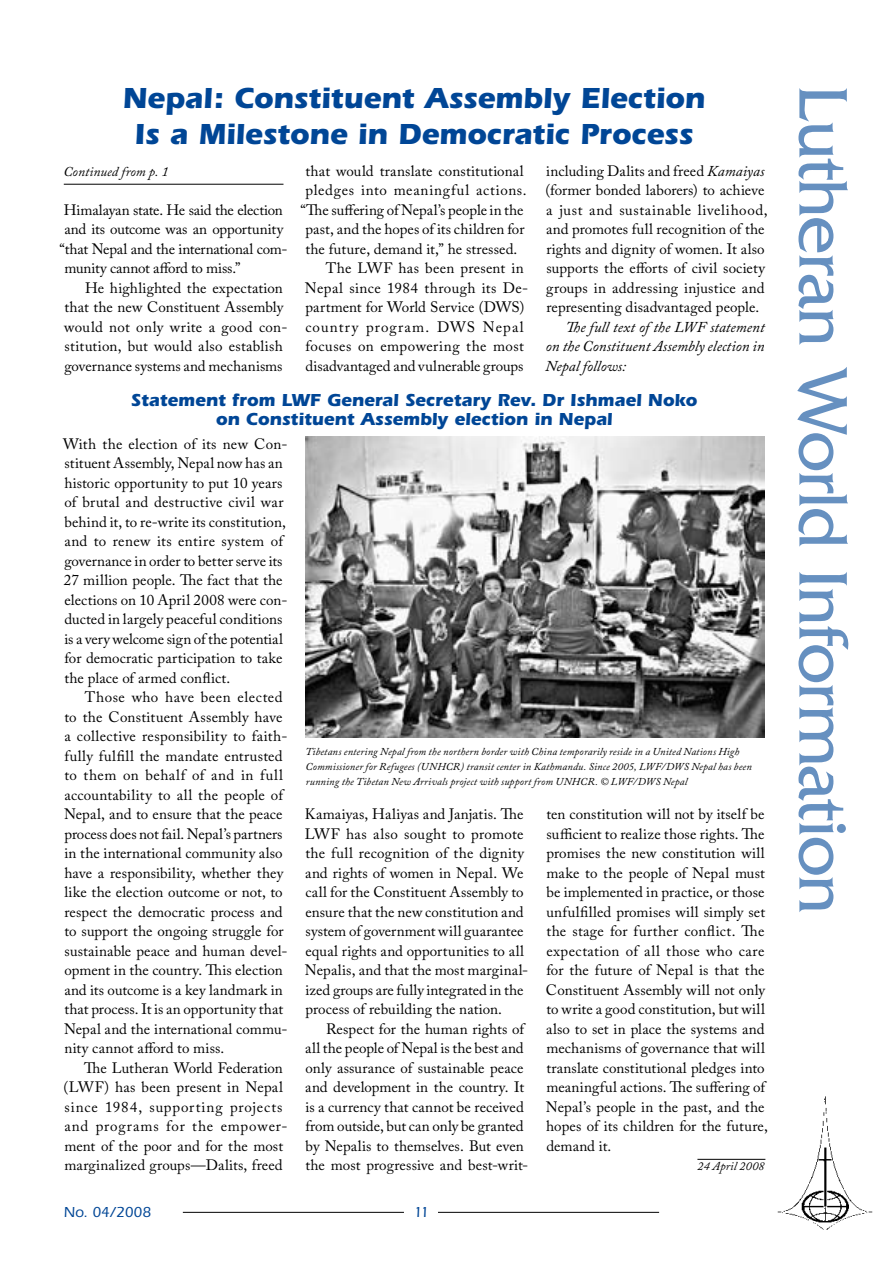
<style>
.page{position:relative;width:893px;height:1263px;background:#fff}
.page>*{position:absolute;margin:0;border:0;box-sizing:border-box;transform-origin:0 0}
.t1{font:72px "Friz Quadrata";letter-spacing:-.02em;color:#6690c0}
.t2{font:700 30px/36px "Itc Eras";letter-spacing:-.005em;color:#004696;text-align:center}
.t3{font:700 18px/19.5px "Itc Eras";color:#004696;text-align:center}
.t4{font:15px/19.5px "Adobe Caslon Pro";letter-spacing:.005em;color:#000}
.t5{font:italic 15px/19.5px "Adobe Caslon Pro";letter-spacing:.005em;color:#000;text-align:justify}
.t6{font:15px "Adobe Caslon Pro";letter-spacing:-.015em;color:#000}
.t7{font:15px "Adobe Caslon Pro";letter-spacing:.045em;color:#000}
.t8{font:15px "Adobe Caslon Pro";letter-spacing:.03em;color:#000}
.t9{font:15px "Adobe Caslon Pro";letter-spacing:.025em;color:#000}
.t10{font:15px "Adobe Caslon Pro";letter-spacing:.035em;color:#000}
.t11{font:15px "Adobe Caslon Pro";letter-spacing:.075em;color:#000}
.t12{font:500 15px "Itc Eras";color:#004696}
.t13{font:italic 13.5px "Adobe Caslon Pro";letter-spacing:.005em;color:#000}
.t14{font:italic 12px "Adobe Caslon Pro";letter-spacing:.02em;color:#000}
.t15{font:italic 10.5px/15px "Adobe Caslon Pro";letter-spacing:.015em;color:#000}
.s1{font-style:italic}
</style>
<div class="page">
<hr style="left:183px;top:1212px;width:221px;height:1px;background:#000">
<hr style="left:438px;top:1212px;width:221px;height:1px;background:#000">
<img style="left:777px;top:1096px;width:96px;height:134px">
<hr style="left:697px;top:1159px;width:68px;height:1px;background:#000">
<hr style="left:64px;top:184px;width:219px;height:1px;background:#000">
<img style="left:305px;top:437px;width:460px;height:301px">
<h2 class="t2" style="left:122px;top:80px;width:584px">Nepal: Constituent Assembly Election<br>Is a Milestone in Democratic Process</h2>
<p class="t13" style="left:63px;top:163px;width:107px">Continued from p. 1</p>
<p class="t4" style="left:546px;top:161px;width:224px">including Dalits and freed <span class="s1">Kamaiyas </span>(former bonded laborers) to achieve a just and sustainable livelihood, and promotes full recognition of the rights and dignity of women. It also supports the efforts of civil society groups in addressing injustice and representing disadvantaged people.</p>
<p class="t5" style="left:545px;top:317px;width:221px;text-indent:20px">The full text of the LWF statement on the Constituent Assembly election in Nepal follows:</p>
<p class="t3" style="left:131px;top:390px;width:568px">Statement from LWF General Secretary Rev. Dr Ishmael Noko on Constituent Assembly election in Nepal</p>
<p class="t4" style="left:63px;top:434px;width:226px">With the election of its new Con&shy;stituent Assembly, Nepal now has an historic opportunity to put 10 years of brutal and destructive civil war behind it, to re-write its constitution, and to renew its entire system of governance in order to better serve its 27 million people. The fact that the elections on 10 April 2008 were con&shy;ducted in largely peaceful conditions is a very welcome sign of the potential for democratic participation to take the place of armed conflict.</p>
<p class="t4" style="left:64px;top:687px;width:225px;text-indent:21px">Those who have been elected to the Constituent Assembly have a collective responsibility to faith&shy;fully fulfill the mandate entrusted to them on behalf of and in full accountability to all the people of Nepal, and to ensure that the peace process does not fail. Nepal’s partners in the international community also have a responsibility, whether they like the election outcome or not, to respect the democratic process and to support the ongoing struggle for sustainable peace and human devel&shy;opment in the country. This election and its outcome is a key landmark in that process. It is an opportunity that Nepal and the international commu&shy;nity cannot afford to miss.</p>
<p class="t4" style="left:64px;top:1058px;width:225px;text-indent:20px">The Lutheran World Federation (LWF) has been present in Nepal since 1984, supporting projects and programs for the empower&shy;ment of the poor and for the most marginalized groups—Dalits, freed</p>
<p class="t4" style="left:305px;top:161px;width:220px">that would translate constitutional</p>
<p class="t7" style="left:306px;top:181px;width:223px">pledges into meaningful actions.</p>
<p class="t4" style="left:300px;top:200px;width:225px">“The suffering of Nepal’s people in the</p>
<p class="t4" style="left:306px;top:219px;width:220px">past, and the hopes of its children for</p>
<p class="t4" style="left:305px;top:239px;width:214px">the future, demand it,” he stressed.</p>
<p class="t4" style="left:326px;top:258px;width:200px">The LWF has been present in</p>
<p class="t8" style="left:305px;top:279px;width:225px">Nepal since 1984 through its De-</p>
<p class="t4" style="left:306px;top:297px;width:221px">partment for World Service (DWS)</p>
<p class="t11" style="left:305px;top:318px;width:220px">country program. DWS Nepal</p>
<p class="t10" style="left:305px;top:337px;width:220px">focuses on empowering the most</p>
<p class="t4" style="left:305px;top:356px;width:220px">disadvantaged and vulnerable groups</p>
<p class="t6" style="left:64px;top:201px;width:221px">Himalayan state. He said the election</p>
<p class="t4" style="left:64px;top:219px;width:220px">and its outcome was an opportunity</p>
<p class="t6" style="left:59px;top:240px;width:229px">“that Nepal and the international com-</p>
<p class="t4" style="left:64px;top:258px;width:178px">munity cannot afford to miss.”</p>
<p class="t4" style="left:85px;top:278px;width:199px">He highlighted the expectation</p>
<p class="t4" style="left:64px;top:297px;width:220px">that the new Constituent Assembly</p>
<p class="t9" style="left:64px;top:318px;width:225px">would not only write a good con-</p>
<p class="t4" style="left:65px;top:336px;width:220px">stitution, but would also establish</p>
<p class="t4" style="left:64px;top:356px;width:220px">governance systems and mechanisms</p>
<p class="t15" style="left:305px;top:744px;width:448px">Tibetans entering Nepal from the northern border with China temporarily reside in a United Nations High<br>Commissioner for Refugees (UNHCR) transit center in Kathmandu. Since 2005, LWF/DWS Nepal has been running the Tibetan New Arrivals project with support from UNHCR. © LWF/DWS Nepal</p>
<p class="t4" style="left:305px;top:804px;width:225px">Kamaiyas, Haliyas and Janjatis. The LWF has also sought to promote the full recognition of the dignity and rights of women in Nepal. We call for the Constituent Assembly to ensure that the new constitution and system of government will guarantee equal rights and opportunities to all Nepalis, and that the most marginal&shy;ized groups are fully integrated in the process of rebuilding the nation.</p>
<p class="t4" style="left:305px;top:1019px;width:225px;text-indent:21px">Respect for the human rights of all the people of Nepal is the best and only assurance of sustainable peace and development in the country. It is a currency that cannot be received from outside, but can only be granted by Nepalis to themselves. But even the most progressive and best-writ-</p>
<p class="t4" style="left:546px;top:804px;width:223px">ten constitution will not by itself be sufficient to realize those rights. The promises the new constitution will make to the people of Nepal must be implemented in practice, or those unfulfilled promises will simply set the stage for further conflict. The expectation of all those who care for the future of Nepal is that the Constituent Assembly will not only to write a good constitution, but will also to set in place the systems and mechanisms of governance that will translate constitutional pledges into meaningful actions. The suffering of Nepal’s people in the past, and the hopes of its children for the future, demand it.</p>
<p class="t14" style="left:697px;top:1159px;width:69px">24 April 2008</p>
<p class="t12" style="left:64px;top:1203px;width:89px">No. 04/2008</p>
<p class="t12" style="left:414px;top:1203px;width:17px">11</p>
<h1 class="t1" style="left:863px;top:85px;width:830px;rotate:90deg">Lutheran World Information</h1>
</div>
